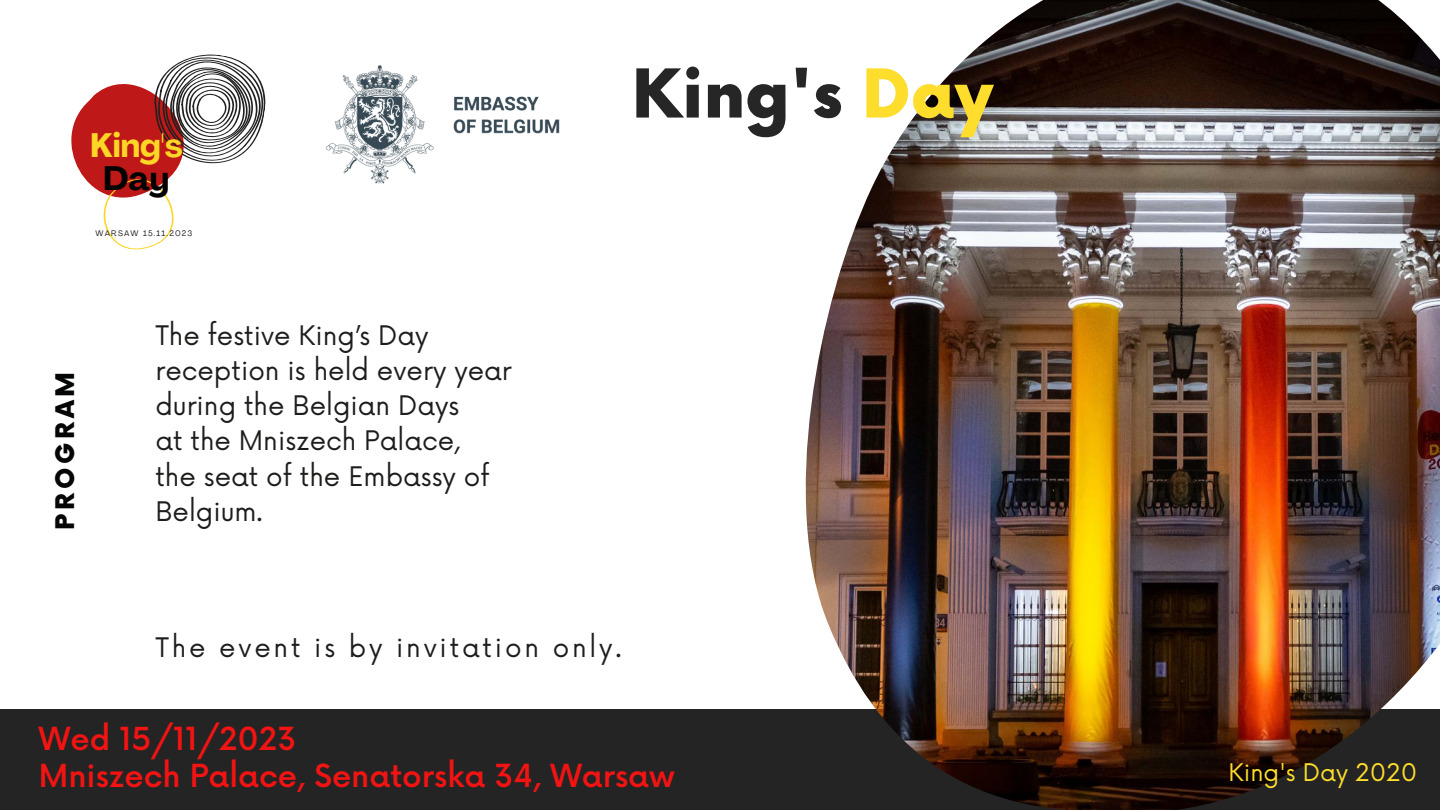
<style>
.page{position:relative;width:1440px;height:810px;background:#fff}
.page>*{position:absolute;margin:0;border:0;box-sizing:border-box;transform-origin:0 0}
.t1{font:900 65.6px "Now";color:#262626}
.t2{font:700 33.5px "Agrandir";color:#fdd626}
.t3{font:700 33.5px "Agrandir";color:#000}
.t4{font:500 31px "Now";color:#f21313}
.t5{font:26.3px/35.2px "Now";color:#1d1d1b}
.t6{font:26.3px "Now";letter-spacing:.105em;color:#1d1d1b}
.t7{font:900 25px "Now";color:#050707}
.t8{font:23.7px "Now";color:#fedd2c}
.t9{font:8px "Agrandir";letter-spacing:.15em;color:#1d1d1b}
.s1{color:#fedd2c}
</style>
<div class="page">
<div style="left:0;top:709px;width:1440px;height:101px;background:#242424"></div>
<img style="left:805px;top:0;width:635px;height:810px">
<svg style="left:71px;top:54px;width:195px;height:196px"></svg>
<img style="left:325px;top:65px;width:235px;height:119px">
<p class="t2" style="left:90px;top:132px;width:94px">King's</p>
<p class="t3" style="left:103px;top:165px;width:68px">Day</p>
<p class="t9" style="left:96px;top:230px;width:98px">WARSAW 15.11.2023</p>
<p class="t7" style="left:52px;top:530px;width:159px;rotate:-90deg">PROGRAM</p>
<p class="t5" style="left:155px;top:319px;width:358px">The festive King’s Day reception is held every year during the Belgian Days</p>
<p class="t5" style="left:155px;top:425px;width:306px">at the Mniszech Palace,</p>
<p class="t5" style="left:155px;top:460px;width:336px">the seat of the Embassy of<br>Belgium.</p>
<p class="t1" style="left:632px;top:59px;width:363px">King's <span class="s1">Day</span></p>
<p class="t6" style="left:155px;top:633px;width:468px">The event is by invitation only.</p>
<p class="t4" style="left:39px;top:722px;width:259px">Wed 15/11/2023</p>
<p class="t4" style="left:39px;top:759px;width:637px">Mniszech Palace, Senatorska 34, Warsaw</p>
<p class="t8" style="left:1229px;top:759px;width:190px">King's Day 2020</p>
</div>
